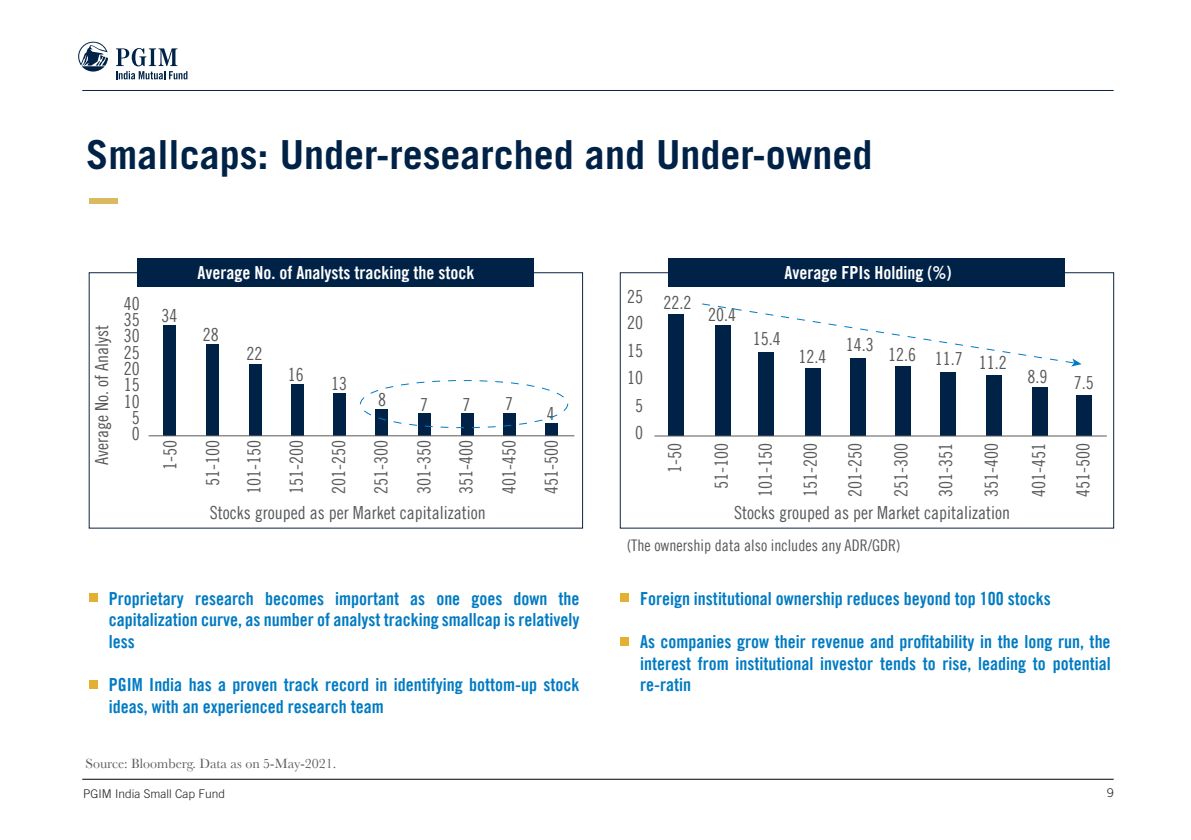
<style>
.page{position:relative;width:1191px;height:840px;background:#fff}
.page>*{position:absolute;margin:0;border:0;box-sizing:border-box;transform-origin:0 0}
.t1{font:700 40px "Trade Gothic LT";color:#002247}
.t2{font:18px/21.6px "Trade Gothic LT Com Bd Cn 20";color:#007bc3;text-align:justify}
.t3{font:18px/16.4px "Trade Gothic LT Com Cn 18";color:#58595b;text-align:center}
.t4{font:18px "Trade Gothic LT Com Bd Cn 20";color:#fff}
.t5{font:16px "Trade Gothic LT Com Cn 18";color:#58595b}
.t6{font:14px "Baskerville";color:#58595b}
.t7{font:300 12px "Trade Gothic LT";color:#231f20}
</style>
<div class="page">
<div style="left:89px;top:198px;width:29px;height:5px;background:#d9ba61"></div>
<div style="left:668px;top:258px;width:397px;height:29px;background:#002247"></div>
<div style="left:137px;top:258px;width:397px;height:29px;background:#002247"></div>
<div style="left:163px;top:325px;width:13px;height:110px;background:#002247"></div>
<div style="left:206px;top:344px;width:13px;height:91px;background:#002247"></div>
<div style="left:249px;top:364px;width:12px;height:71px;background:#002247"></div>
<div style="left:291px;top:384px;width:13px;height:51px;background:#002247"></div>
<div style="left:333px;top:393px;width:13px;height:42px;background:#002247"></div>
<hr style="left:149px;top:435px;width:425px;height:1px;background:#58595b">
<div style="left:669px;top:314px;width:15px;height:122px;background:#002247"></div>
<div style="left:715px;top:325px;width:15px;height:111px;background:#002247"></div>
<div style="left:759px;top:352px;width:15px;height:84px;background:#002247"></div>
<div style="left:805px;top:368px;width:15px;height:68px;background:#002247"></div>
<div style="left:850px;top:358px;width:15px;height:78px;background:#002247"></div>
<div style="left:895px;top:366px;width:15px;height:70px;background:#002247"></div>
<div style="left:940px;top:372px;width:16px;height:64px;background:#002247"></div>
<div style="left:986px;top:375px;width:15px;height:61px;background:#002247"></div>
<div style="left:1032px;top:387px;width:15px;height:49px;background:#002247"></div>
<div style="left:1076px;top:395px;width:15px;height:41px;background:#002247"></div>
<hr style="left:654px;top:435px;width:452px;height:1px;background:#58595b">
<div style="left:89px;top:592px;width:9px;height:9px;background:#e4b031"></div>
<div style="left:89px;top:680px;width:9px;height:8px;background:#e4b031"></div>
<div style="left:620px;top:592px;width:9px;height:9px;background:#e4b031"></div>
<div style="left:620px;top:636px;width:9px;height:9px;background:#e4b031"></div>
<svg style="left:359px;top:380px;width:210px;height:55px"></svg>
<svg style="left:702px;top:303px;width:379px;height:63px"></svg>
<hr style="left:82px;top:778px;width:1031px;height:1px;background:#000">
<hr style="left:82px;top:90px;width:1031px;height:1px;background:#0e2345">
<svg style="left:78px;top:42px;width:30px;height:30px"></svg>
<svg style="left:116px;top:48px;width:71px;height:31px"></svg>
<h1 class="t1" style="left:86px;top:130px;width:787px">Smallcaps: Under-researched and Under-owned</h1>
<p class="t3" style="left:93px;top:465px;width:141px;rotate:-90deg">Average No. of Analyst</p>
<p class="t3" style="left:124px;top:294px;width:17px">40</p>
<p class="t3" style="left:124px;top:311px;width:17px">35<br>30<br>25<br>20<br>15<br>10<br>5<br>0</p>
<p class="t4" style="left:197px;top:262px;width:278px">Average No. of Analysts tracking the stock</p>
<p class="t4" style="left:784px;top:262px;width:168px">Average FPIs Holding (%)</p>
<p class="t3" style="left:161px;top:307px;width:17px">34</p>
<p class="t3" style="left:203px;top:326px;width:17px">28</p>
<p class="t3" style="left:246px;top:345px;width:17px">22</p>
<p class="t3" style="left:288px;top:365px;width:17px">16</p>
<p class="t3" style="left:331px;top:375px;width:17px">13</p>
<p class="t3" style="left:627px;top:294px;width:66px">25 22.2</p>
<p class="t3" style="left:627px;top:314px;width:17px">20</p>
<p class="t3" style="left:627px;top:337px;width:17px;line-height:27px;text-align:left">15<br>10</p>
<p class="t3" style="left:708px;top:306px;width:29px">20.4</p>
<p class="t3" style="left:752px;top:330px;width:29px">15.4</p>
<p class="t3" style="left:798px;top:347px;width:29px">12.4</p>
<p class="t3" style="left:845px;top:336px;width:29px">14.3</p>
<p class="t3" style="left:888px;top:350px;width:120px">12.6 11.7 11.2</p>
<p class="t3" style="left:1027px;top:368px;width:21px">8.9</p>
<p class="t3" style="left:1074px;top:373px;width:21px">7.5</p>
<p class="t3" style="left:378px;top:391px;width:9px">8</p>
<p class="t3" style="left:420px;top:395px;width:9px">7</p>
<p class="t3" style="left:462px;top:395px;width:9px">7</p>
<p class="t3" style="left:505px;top:395px;width:9px">7</p>
<p class="t3" style="left:547px;top:405px;width:9px">4</p>
<p class="t3" style="left:635px;top:397px;width:9px">5</p>
<p class="t3" style="left:162px;top:469px;width:31px;rotate:-90deg">1-50</p>
<p class="t3" style="left:204px;top:485px;width:47px;rotate:-90deg">51-100</p>
<p class="t3" style="left:246px;top:493px;width:55px;rotate:-90deg">101-150</p>
<p class="t3" style="left:288px;top:493px;width:55px;rotate:-90deg">151-200</p>
<p class="t3" style="left:330px;top:493px;width:55px;rotate:-90deg">201-250</p>
<p class="t3" style="left:372px;top:493px;width:55px;rotate:-90deg">251-300</p>
<p class="t3" style="left:415px;top:493px;width:55px;rotate:-90deg">301-350</p>
<p class="t3" style="left:458px;top:493px;width:55px;rotate:-90deg">351-400</p>
<p class="t3" style="left:500px;top:493px;width:55px;rotate:-90deg">401-450</p>
<p class="t3" style="left:543px;top:493px;width:55px;rotate:-90deg">451-500</p>
<p class="t3" style="left:635px;top:424px;width:9px">0</p>
<p class="t3" style="left:666px;top:472px;width:31px;rotate:-90deg">1-50</p>
<p class="t3" style="left:757px;top:496px;width:55px;rotate:-90deg">101-150</p>
<p class="t3" style="left:713px;top:488px;width:47px;rotate:-90deg">51-100</p>
<p class="t3" style="left:802px;top:496px;width:55px;rotate:-90deg">151-200</p>
<p class="t3" style="left:846px;top:496px;width:55px;rotate:-90deg">201-250</p>
<p class="t3" style="left:892px;top:496px;width:55px;rotate:-90deg">251-300</p>
<p class="t3" style="left:937px;top:496px;width:55px;rotate:-90deg">301-351</p>
<p class="t3" style="left:983px;top:496px;width:55px;rotate:-90deg">351-400</p>
<p class="t3" style="left:1030px;top:496px;width:55px;rotate:-90deg">401-451</p>
<p class="t3" style="left:1074px;top:496px;width:55px;rotate:-90deg">451-500</p>
<p class="t3" style="left:210px;top:504px;width:277px">Stocks grouped as per Market capitalization</p>
<p class="t3" style="left:734px;top:504px;width:277px">Stocks grouped as per Market capitalization</p>
<p class="t5" style="left:627px;top:535px;width:275px">(The ownership data also includes any ADR/GDR)</p>
<p class="t2" style="left:109px;top:587px;width:472px">Proprietary research becomes important as one goes down the capitalization curve, as number of analyst tracking smallcap is relatively less</p>
<p class="t2" style="left:109px;top:673px;width:472px">PGIM India has a proven track record in identifying bottom-up stock ideas, with an experienced research team</p>
<p class="t6" style="left:85px;top:754px;width:252px">Source: Bloomberg. Data as on 5-May-2021.</p>
<p class="t2" style="left:640px;top:587px;width:412px">Foreign institutional ownership reduces beyond top 100 stocks</p>
<p class="t2" style="left:640px;top:630px;width:472px">As companies grow their revenue and profitability in the long run, the interest from institutional investor tends to rise, leading to potential re-ratin</p>
<p class="t7" style="left:83px;top:786px;width:144px">PGIM India Small Cap Fund</p>
<p class="t7" style="left:1107px;top:784px;width:8px">9</p>
</div>
